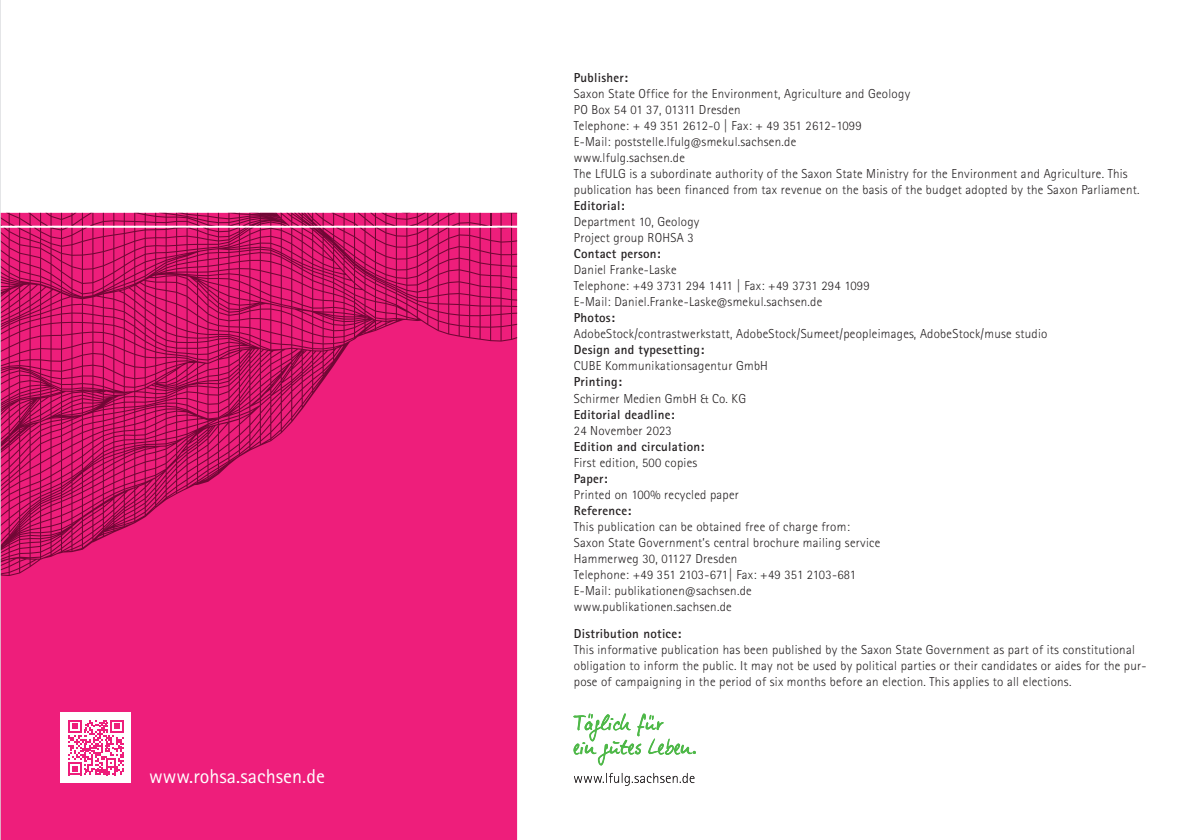
<style>
.page{position:relative;width:1191px;height:840px;background:#fff}
.page>*{position:absolute;margin:0;border:0;box-sizing:border-box;transform-origin:0 0}
.t1{font:20px "Rotis Sans Serif Pro";letter-spacing:.005em;color:#fff}
.t2{font:300 13px/16px "Rotis Sans Serif Pro";letter-spacing:.02em;color:#231f20}
.t3{font:700 13px "Rotis Sans Serif Pro";letter-spacing:.02em;color:#231f20}
</style>
<div class="page">
<div style="left:1px;top:213px;width:516px;height:626px;background:#ee1e7b"></div>
<svg style="left:500px;top:213px;width:17px;height:12px"></svg>
<svg style="left:1px;top:213px;width:490px;height:12px;background:#ca1766"></svg>
<svg style="left:1px;top:228px;width:516px;height:347px;background:#d6196d"></svg>
<div style="left:61px;top:711px;width:70px;height:71px;background:#fff"></div>
<svg style="left:68px;top:720px;width:56px;height:54px"></svg>
<svg style="left:573px;top:713px;width:123px;height:73px"></svg>
<hr style="left:0;top:0;width:1px;height:839px;background:#dcdddf">
<h1 class="t1" style="left:149px;top:763px;width:177px">www.rohsa.sachsen.de</h1>
<p class="t3" style="left:574px;top:69px;width:56px">Publisher:</p>
<p class="t2" style="left:574px;top:86px;width:567px">Saxon State Office for the Environment, Agriculture and Geology<br>PO Box 54 01 37, 01311 Dresden<br>Telephone: + 49 351 2612-0 | Fax: + 49 351 2612-1099<br>E-Mail: poststelle.lfulg@smekul.sachsen.de<br>www.lfulg.sachsen.de<br>The LfULG is a subordinate authority of the Saxon State Ministry for the Environment and Agriculture. This publication has been financed from tax revenue on the basis of the budget adopted by the Saxon Parliament.</p>
<p class="t3" style="left:574px;top:197px;width:52px">Editorial:</p>
<p class="t2" style="left:574px;top:214px;width:127px">Department 10, Geology<br>Project group ROHSA 3</p>
<p class="t3" style="left:574px;top:245px;width:88px">Contact person:</p>
<p class="t2" style="left:574px;top:262px;width:297px">Daniel Franke-Laske<br>Telephone: +49 3731 294 1411 | Fax: +49 3731 294 1099<br>E-Mail: Daniel.Franke-Laske@smekul.sachsen.de</p>
<p class="t3" style="left:574px;top:309px;width:43px">Photos:</p>
<p class="t2" style="left:574px;top:326px;width:475px">AdobeStock/contrastwerkstatt, AdobeStock/Sumeet/peopleimages, AdobeStock/muse studio</p>
<p class="t3" style="left:574px;top:341px;width:132px">Design and typesetting:</p>
<p class="t2" style="left:574px;top:358px;width:196px">CUBE Kommunikationsagentur GmbH</p>
<p class="t3" style="left:574px;top:373px;width:50px">Printing:</p>
<p class="t2" style="left:574px;top:390px;width:174px">Schirmer Medien GmbH &amp; Co. KG</p>
<p class="t3" style="left:574px;top:405px;width:102px">Editorial deadline:</p>
<p class="t2" style="left:574px;top:422px;width:99px">24 November 2023</p>
<p class="t3" style="left:574px;top:437px;width:132px">Edition and circulation:</p>
<p class="t2" style="left:574px;top:454px;width:125px">First edition, 500 copies</p>
<p class="t3" style="left:574px;top:469px;width:35px">Paper:</p>
<p class="t2" style="left:574px;top:486px;width:167px">Printed on 100% recycled paper</p>
<p class="t3" style="left:574px;top:501px;width:59px">Reference:</p>
<p class="t2" style="left:574px;top:518px;width:308px">This publication can be obtained free of charge from:<br>Saxon State Government’s central brochure mailing service Hammerweg 30, 01127 Dresden<br>Telephone: +49 351 2103-671| Fax: +49 351 2103-681<br>E-Mail: publikationen@sachsen.de www.publikationen.sachsen.de</p>
<p class="t3" style="left:574px;top:625px;width:109px">Distribution notice:</p>
<p class="t2" style="left:574px;top:641px;width:574px">This informative publication has been published by the Saxon State Government as part of its constitutional obligation to inform the public. It may not be used by political parties or their candidates or aides for the pur&shy;pose of campaigning in the period of six months before an election. This applies to all elections.</p>
</div>
